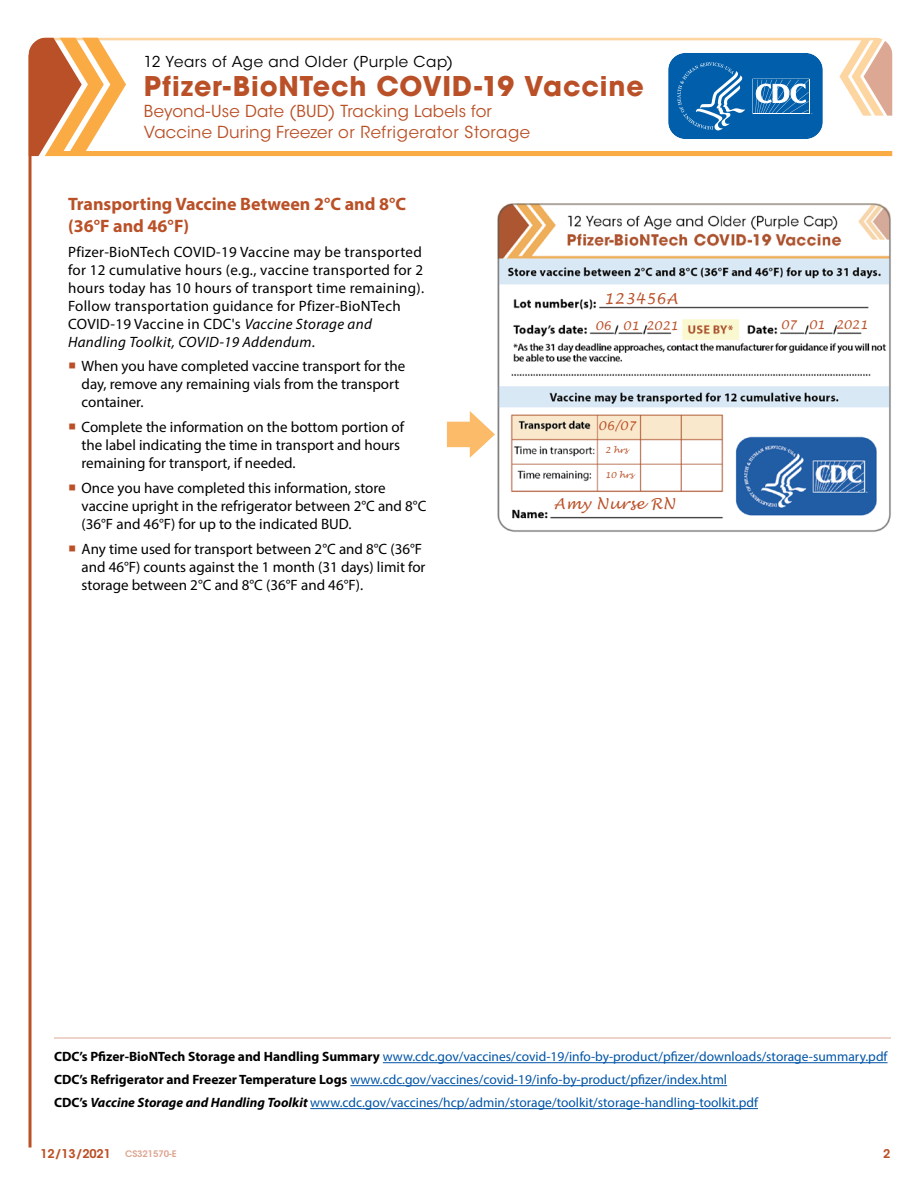
<style>
.page{position:relative;width:918px;height:1188px;background:#fff}
.page>*{position:absolute;margin:0;border:0;box-sizing:border-box;transform-origin:0 0}
.t1{font:700 27px "ITC Avant Garde Pro";letter-spacing:.03em;color:#ba5027}
.t2{font:700 18px/21.6px "Myriad Pro";color:#ba5027}
.t3{font:16.5px/21px "ITC Avant Garde Std";letter-spacing:.015em;color:#ba5027}
.t4{font:15px/18px "Myriad Pro";color:#000}
.t5{font:15px/18px "Myriad Pro";letter-spacing:.02em;color:#000}
.t6{font:15px "ITC Avant Garde Std";letter-spacing:.035em;color:#000}
.t7{font:italic 15px "Lucida Handwriting";letter-spacing:.02em;color:#ba5027}
.t8{font:13.5px "Myriad Pro";color:#0054a6}
.t9{font:600 12px "ITC Avant Garde Std";letter-spacing:-.01em;color:#bb5026}
.t10{font:italic 12px "Lucida Handwriting";color:#ba5027}
.t11{font:italic 8.25px "Lucida Handwriting";color:#ba5027}
.s1{font-style:italic}
.s2{font-weight:700;color:#000}
.s3{font-weight:700;font-style:italic;color:#000}
.s4{font-size:9px}
</style>
<div class="page">
<svg style="left:28px;top:38px;width:17px;height:118px;background:#bf5e39"></svg>
<svg style="left:45px;top:38px;width:847px;height:118px"></svg>
<hr style="left:29px;top:55px;width:3px;height:1093px;background:#bb5026">
<svg style="left:667px;top:51px;width:157px;height:90px;background:#2d7ab9"></svg>
<img style="left:497px;top:203px;width:394px;height:329px">
<hr style="left:383px;top:1062px;width:505px;height:1px;background:#0054a6">
<hr style="left:350px;top:1085px;width:377px;height:1px;background:#0054a6">
<hr style="left:310px;top:1108px;width:448px;height:1px;background:#0054a6">
<div style="left:447px;top:422px;width:33px;height:25px;background:#fbbb69"></div>
<svg style="left:470px;top:411px;width:25px;height:47px"></svg>
<hr style="left:54px;top:1038px;width:837px;height:1px;background:#ba5027">
<p class="t6" style="left:144px;top:52px;width:311px">12 Years of Age and Older (Purple Cap)</p>
<h1 class="t1" style="left:144px;top:68px;width:501px">Pfizer-BioNTech COVID-19 Vaccine</h1>
<p class="t3" style="left:144px;top:101px;width:388px">Beyond-Use Date (BUD) Tracking Labels for<br>Vaccine During Freezer or Refrigerator Storage</p>
<h2 class="t2" style="left:68px;top:193px;width:340px">Transporting Vaccine Between 2°C and 8°C (36°F and 46°F)</h2>
<p class="t5" style="left:68px;top:242px;width:358px">Pfizer-BioNTech COVID-19 Vaccine may be transported for 12 cumulative hours (e.g., vaccine transported for 2 hours today has 10 hours of transport time remaining).<br>Follow transportation guidance for Pfizer-BioNTech COVID-19 Vaccine in CDC's <span class="s1">Vaccine Storage and Handling Toolkit, COVID-19 Addendum</span>.</p>
<p class="t4" style="left:82px;top:357px;width:325px">When you have completed vaccine transport for the day, remove any remaining vials from the transport container.</p>
<p class="t4" style="left:82px;top:418px;width:324px">Complete the information on the bottom portion of the label indicating the time in transport and hours remaining for transport, if needed.</p>
<p class="t4" style="left:82px;top:479px;width:346px">Once you have completed this information, store vaccine upright in the refrigerator between 2°C and 8°C (36°F and 46°F) for up to the indicated BUD.</p>
<p class="t4" style="left:82px;top:539px;width:345px">Any time used for transport between 2°C and 8°C (36°F and 46°F) counts against the 1 month (31 days) limit for storage between 2°C and 8°C (36°F and 46°F).</p>
<p class="t7" style="left:604px;top:290px;width:75px">123456A</p>
<p class="t10" style="left:595px;top:318px;width:85px">06 01 2021</p>
<p class="t10" style="left:598px;top:418px;width:39px">06/07</p>
<p class="t11" style="left:605px;top:445px;width:24px">2 hrs</p>
<p class="t11" style="left:605px;top:470px;width:30px">10 hrs</p>
<p class="t7" style="left:554px;top:494px;width:123px">Amy Nurse RN</p>
<p class="t10" style="left:781px;top:318px;width:88px">07 01 2021</p>
<p class="t8" style="left:54px;top:1049px;width:835px"><span class="s2">CDC’s Pfizer-BioNTech Storage and Handling Summary</span> www.cdc.gov/vaccines/covid-19/info-by-product/pfizer/downloads/storage-summary.pdf</p>
<p class="t8" style="left:54px;top:1071px;width:675px"><span class="s2">CDC’s Refrigerator and Freezer Temperature Logs</span> www.cdc.gov/vaccines/covid-19/info-by-product/pfizer/index.html</p>
<p class="t8" style="left:54px;top:1094px;width:705px"><span class="s2">CDC’s</span> <span class="s3">Vaccine Storage and Handling Toolkit</span> www.cdc.gov/vaccines/hcp/admin/storage/toolkit/storage-handling-toolkit.pdf</p>
<p class="t9" style="left:40px;top:1146px;width:137px">12/13/2021 <span class="s4">CS321570-E</span></p>
<p class="t9" style="left:883px;top:1146px;width:9px">2</p>
</div>
